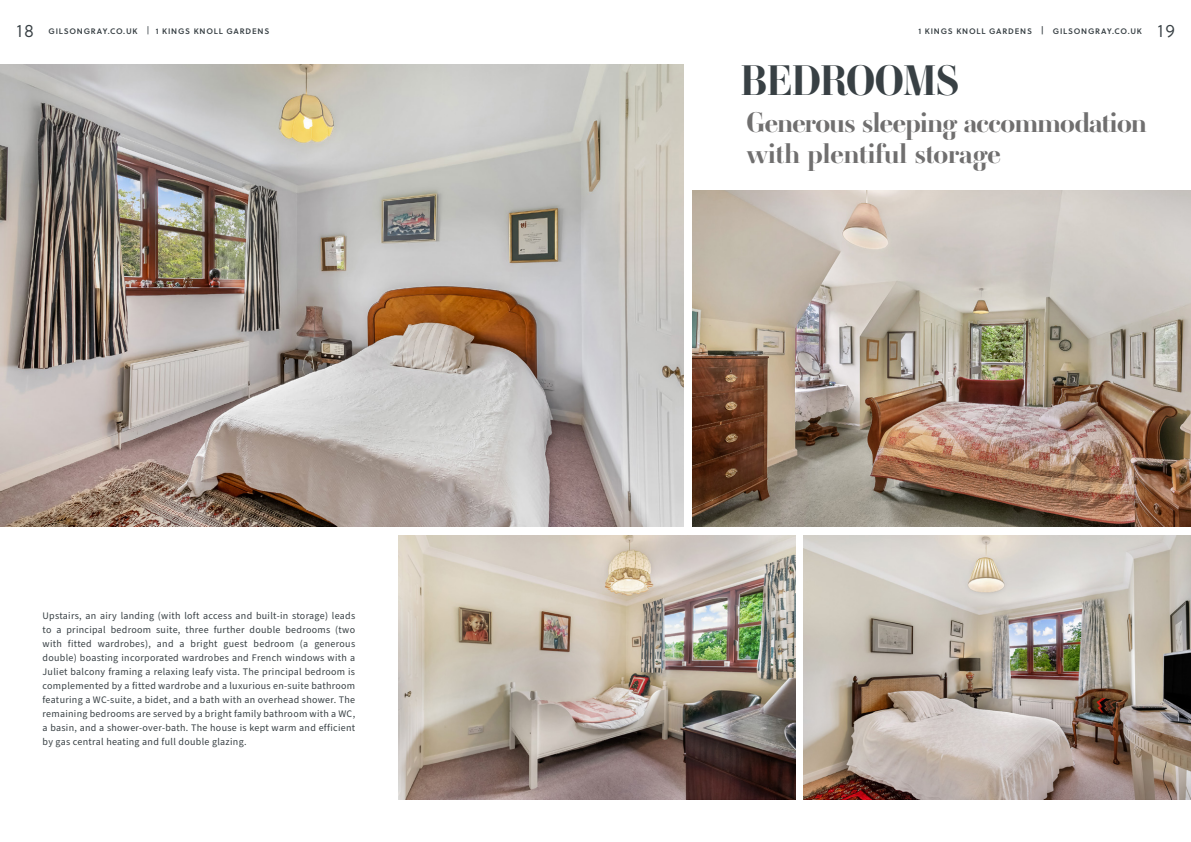
<style>
.page{position:relative;width:1191px;height:842px;background:#fff}
.page>*{position:absolute;margin:0;border:0;box-sizing:border-box;transform-origin:0 0}
.t1{font:700 42px "Ambroise Std";letter-spacing:-.02em;color:#384044}
.t2{font:700 28px/31px "Ambroise Std";letter-spacing:-.02em;color:#706f6f}
.t3{font:300 18px "Soleil";color:#384044}
.t4{font:10px/14px "Source Sans Pro";letter-spacing:.03em;color:#384044;text-align:justify}
.t5{font:8px "Soleil Sb";letter-spacing:.1em;color:#384044}
.s1{font-family:"Soleil"}
</style>
<div class="page">
<img style="left:0;top:65px;width:684px;height:462px">
<img style="left:692px;top:191px;width:499px;height:336px">
<img style="left:399px;top:535px;width:396px;height:265px">
<img style="left:803px;top:535px;width:388px;height:265px">
<h3 class="t3" style="left:16px;top:18px;width:19px">18</h3>
<p class="t5" style="left:49px;top:25px;width:222px">GILSONGRAY.CO.UK <span class="s1">|</span> 1 KINGS KNOLL GARDENS</p>
<p class="t5" style="left:918px;top:25px;width:225px">1 KINGS KNOLL GARDENS | GILSONGRAY.CO.UK</p>
<h3 class="t3" style="left:1157px;top:18px;width:19px">19</h3>
<p class="t4" style="left:43px;top:609px;width:314px">Upstairs, an airy landing (with loft access and built-in storage) leads to a principal bedroom suite, three further double bedrooms (two with fitted wardrobes), and a bright guest bedroom (a generous double) boasting incorporated wardrobes and French windows with a Juliet balcony framing a relaxing leafy vista. The principal bedroom is complemented by a fitted wardrobe and a luxurious en-suite bathroom featuring a WC-suite, a bidet, and a bath with an overhead shower. The remaining bedrooms are served by a bright family bathroom with a WC, a basin, and a shower-over-bath. The house is kept warm and efficient by gas central heating and full double glazing.</p>
<p class="t1" style="left:740px;top:53px;width:220px">BEDROOMS</p>
<p class="t2" style="left:746px;top:107px;width:402px">Generous sleeping accommodation with plentiful storage</p>
</div>
